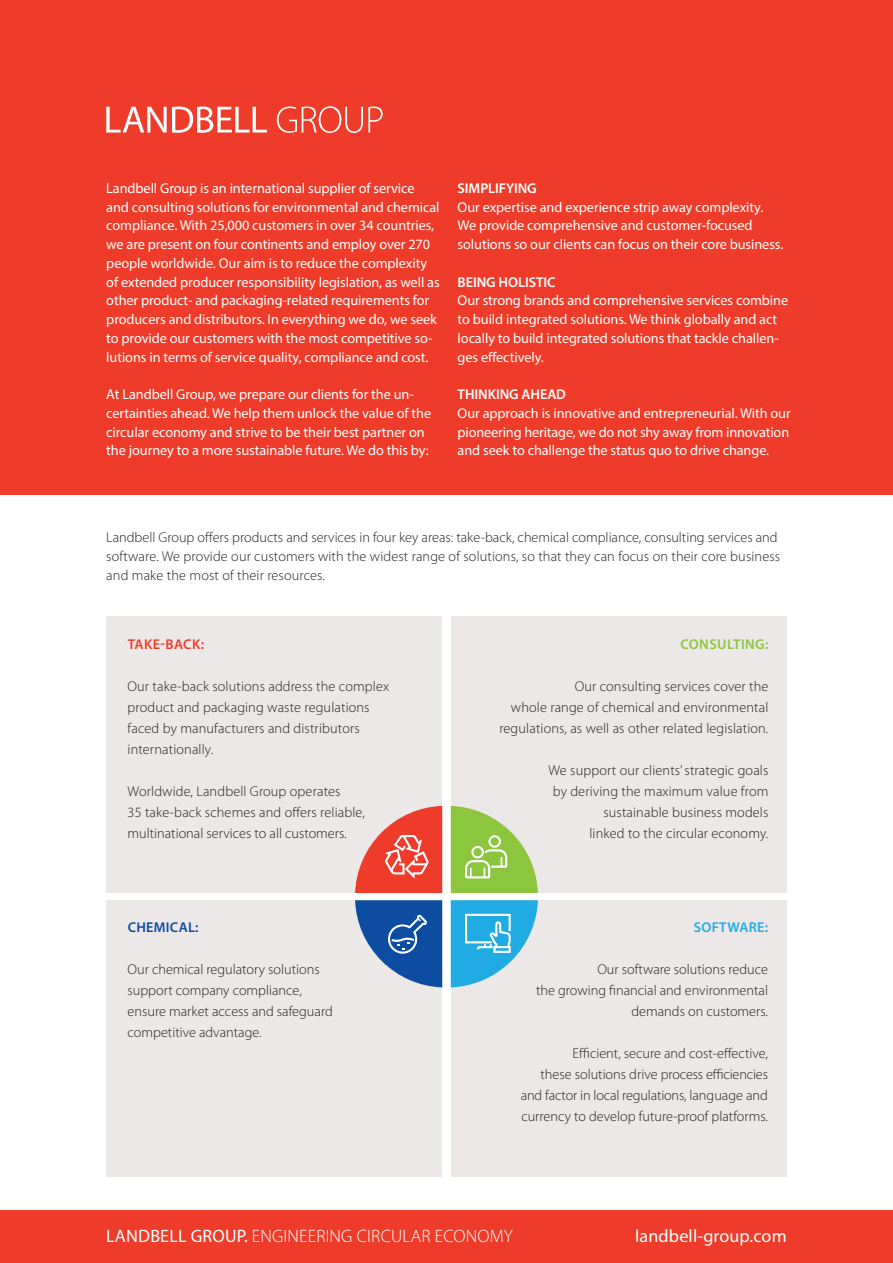
<style>
.page{position:relative;width:893px;height:1263px;background:#ef3c2a}
.page>*{position:absolute;margin:0;border:0;box-sizing:border-box;transform-origin:0 0}
.t1{font:300 18px "Myriad Pro";letter-spacing:.01em;color:#fff}
.t2{font:18px "Myriad Pro";letter-spacing:.01em;color:#fff}
.t3{font:14.25px/18.8px "Myriad Pro";letter-spacing:-.005em;color:#fff}
.t4{font:300 14.25px/21px "Myriad Pro";letter-spacing:.01em;color:#231f20}
.t5{font:600 14.25px "Myriad Pro";letter-spacing:.03em;color:#8bc63e}
.t6{font:600 14.25px "Myriad Pro";letter-spacing:.03em;color:#ef3c2a}
.t7{font:600 14.25px "Myriad Pro";letter-spacing:.02em;color:#20ace3}
.t8{font:600 14.25px "Myriad Pro";letter-spacing:.02em;color:#0d4da1}
.s1{font-weight:600}
.s2{font-weight:400}
</style>
<div class="page">
<div style="left:0;top:495px;width:893px;height:715px;background:#fff"></div>
<svg style="left:106px;top:107px;width:161px;height:26px"></svg>
<svg style="left:277px;top:106px;width:106px;height:27px"></svg>
<div style="left:106px;top:617px;width:336px;height:276px;background:#ebe8e7"></div>
<div style="left:106px;top:900px;width:336px;height:277px;background:#ebe8e7"></div>
<div style="left:451px;top:617px;width:336px;height:276px;background:#ebe8e7"></div>
<div style="left:451px;top:900px;width:336px;height:277px;background:#ebe8e7"></div>
<svg style="left:355px;top:900px;width:87px;height:87px"></svg>
<svg style="left:451px;top:900px;width:87px;height:87px"></svg>
<svg style="left:451px;top:806px;width:87px;height:87px"></svg>
<svg style="left:355px;top:806px;width:87px;height:87px"></svg>
<p class="t3" style="left:106px;top:178px;width:335px">Landbell Group is an international supplier of service and consulting solutions for environmental and chemical compliance. With 25,000 customers in over 34 countries, we are present on four continents and employ over 270 people worldwide. Our aim is to reduce the complexity of extended producer responsibility legislation, as well as other product- and packaging-related requirements for producers and distributors. In everything we do, we seek to provide our customers with the most competitive so&shy;lutions in terms of service quality, compliance and cost.</p>
<p class="t3" style="left:106px;top:385px;width:326px">At Landbell Group, we prepare our clients for the un&shy;certainties ahead. We help them unlock the value of the circular economy and strive to be their best partner on the journey to a more sustainable future. We do this by:</p>
<p class="t3" style="left:458px;top:178px;width:327px"><span class="s1">SIMPLIFYING<br></span>Our expertise and experience strip away complexity.<br>We provide comprehensive and customer-focused solutions so our clients can focus on their core business.</p>
<p class="t3" style="left:458px;top:272px;width:332px"><span class="s1">BEING HOLISTIC<br></span>Our strong brands and comprehensive services combine to build integrated solutions. We think globally and act locally to build integrated solutions that tackle challen&shy;ges effectively.</p>
<p class="t3" style="left:458px;top:385px;width:335px"><span class="s1">THINKING AHEAD<br></span>Our approach is innovative and entrepreneurial. With our pioneering heritage, we do not shy away from innovation and seek to challenge the status quo to drive change.</p>
<p class="t4" style="left:106px;top:528px;width:675px;line-height:18.8px">Landbell Group offers products and services in four key areas: take-back, chemical compliance, consulting services and software. We provide our customers with the widest range of solutions, so that they can focus on their core business and make the most of their resources.</p>
<p class="t6" style="left:128px;top:635px;width:78px">TAKE-BACK:</p>
<p class="t4" style="left:128px;top:675px;width:263px">Our take-back solutions address the complex product and packaging waste regulations faced by manufacturers and distributors internationally.</p>
<p class="t4" style="left:128px;top:780px;width:239px">Worldwide, Landbell Group operates<br>35 take-back schemes and offers reliable, multinational services to all customers.</p>
<p class="t8" style="left:128px;top:918px;width:72px">CHEMICAL:</p>
<p class="t4" style="left:128px;top:959px;width:207px">Our chemical regulatory solutions support company compliance, ensure market access and safeguard competitive advantage.</p>
<p class="t5" style="left:680px;top:635px;width:90px">CONSULTING:</p>
<p class="t4" style="left:499px;top:675px;width:271px;text-align:right">Our consulting services cover the<br>whole range of chemical and environmental regulations, as well as other related legislation.</p>
<p class="t4" style="left:548px;top:759px;width:221px;text-align:right">We support our clients’ strategic goals by deriving the maximum value from sustainable business models<br>linked to the circular economy.</p>
<p class="t7" style="left:694px;top:918px;width:76px">SOFTWARE:</p>
<p class="t4" style="left:536px;top:959px;width:233px;text-align:right">Our software solutions reduce<br>the growing financial and environmental demands on customers.</p>
<p class="t4" style="left:521px;top:1043px;width:249px;text-align:right">Efficient, secure and cost-effective,<br>these solutions drive process efficiencies and factor in local regulations, language and currency to develop future-proof platforms.</p>
<p class="t1" style="left:106px;top:1225px;width:408px"><span class="s2">LANDBELL GROUP.</span> ENGINEERING CIRCULAR ECONOMY</p>
<p class="t2" style="left:635px;top:1224px;width:153px">landbell-group.com</p>
</div>
